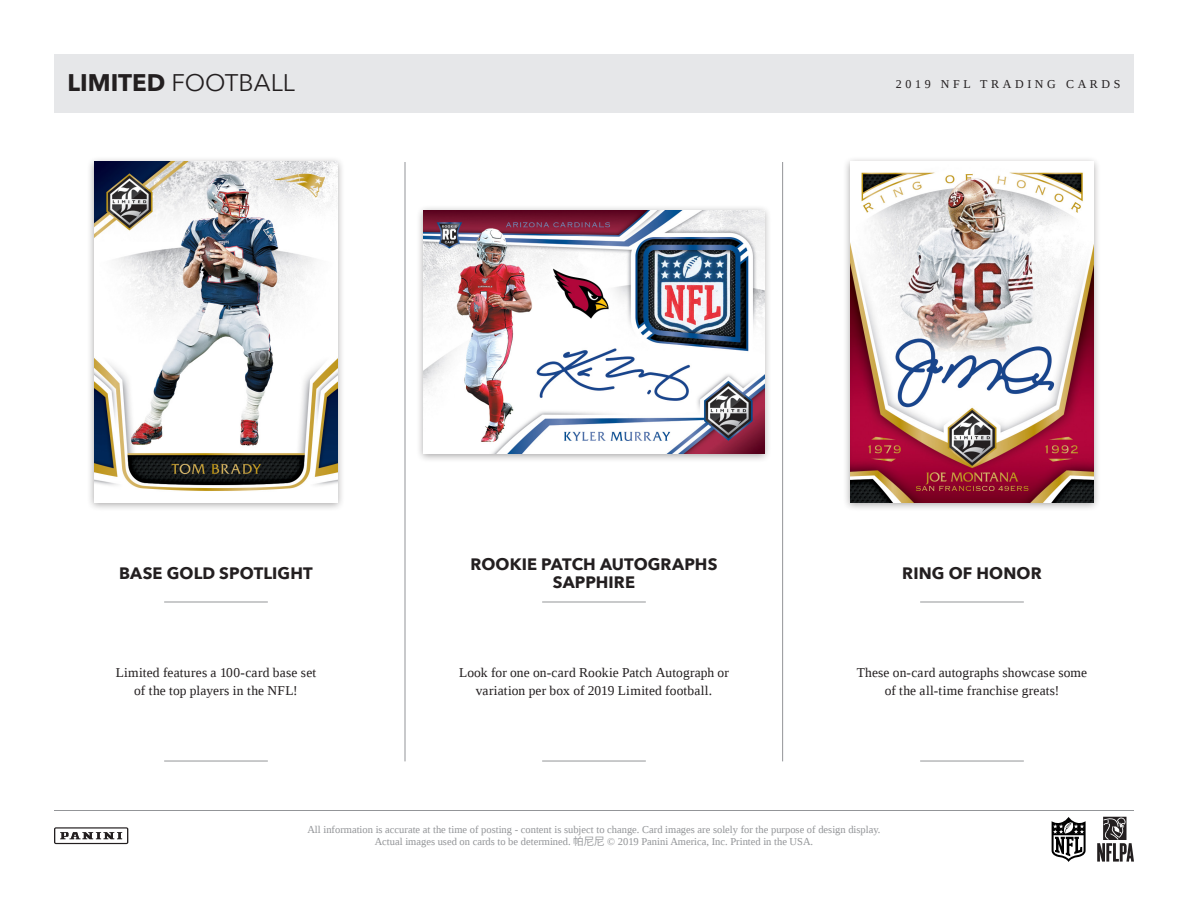
<style>
.page{position:relative;width:1188px;height:918px;background:#fff}
.page>*{position:absolute;margin:0;border:0;box-sizing:border-box;transform-origin:0 0}
.t1{font:24px "Avenir Next";color:#231f20}
.t2{font:700 16.5px/18px "Avenir Next";letter-spacing:.005em;color:#231f20;text-align:center}
.t3{font:13.5px/18px "Liberation Serif";letter-spacing:.01em;color:#231f20;text-align:center}
.t4{font:12px "Liberation Serif";letter-spacing:.3em;color:#231f20}
.t5{font:10.5px/12.6px "Liberation Serif";color:#939598;text-align:center}
.s1{font-weight:700}
.s2{font-family:"Koz Go Pr 6 N"}
</style>
<div class="page">
<hr style="left:405px;top:162px;width:1px;height:599px;background:#939598">
<hr style="left:782px;top:162px;width:1px;height:599px;background:#939598">
<hr style="left:164px;top:602px;width:104px;height:1px;background:#939598">
<hr style="left:164px;top:761px;width:104px;height:1px;background:#939598">
<hr style="left:542px;top:602px;width:104px;height:1px;background:#939598">
<hr style="left:542px;top:761px;width:104px;height:1px;background:#939598">
<hr style="left:920px;top:602px;width:104px;height:1px;background:#939598">
<hr style="left:920px;top:761px;width:104px;height:1px;background:#939598">
<div style="left:87px;top:157px;width:258px;height:355px;background:#231f20;opacity:.4"></div>
<img style="left:94px;top:162px;width:243px;height:340px">
<div style="left:417px;top:205px;width:355px;height:258px;background:#231f20;opacity:.4"></div>
<img style="left:424px;top:210px;width:340px;height:243px">
<div style="left:843px;top:157px;width:258px;height:355px;background:#231f20;opacity:.4"></div>
<img style="left:850px;top:162px;width:244px;height:340px">
<hr style="left:54px;top:810px;width:1080px;height:1px;background:#939598">
<svg style="left:54px;top:827px;width:74px;height:17px"></svg>
<svg style="left:1097px;top:817px;width:37px;height:45px"></svg>
<svg style="left:1051px;top:817px;width:35px;height:45px"></svg>
<div style="left:54px;top:54px;width:1080px;height:58px;background:#e6e7e9"></div>
<p class="t1" style="left:68px;top:69px;width:229px"><span class="s1">LIMITED</span> FOOTBALL</p>
<p class="t4" style="left:896px;top:76px;width:226px">2019 NFL TRADING CARDS</p>
<p class="t2" style="left:119px;top:564px;width:195px">BASE GOLD SPOTLIGHT</p>
<p class="t2" style="left:471px;top:555px;width:248px">ROOKIE PATCH AUTOGRAPHS<br>SAPPHIRE</p>
<p class="t2" style="left:902px;top:564px;width:141px">RING OF HONOR</p>
<p class="t3" style="left:116px;top:664px;width:202px">Limited features a 100-card base set of the top players in the NFL!</p>
<p class="t3" style="left:459px;top:664px;width:271px">Look for one on-card Rookie Patch Autograph or variation per box of 2019 Limited football.</p>
<p class="t3" style="left:857px;top:664px;width:232px">These on-card autographs showcase some of the all-time franchise greats!</p>
<p class="t5" style="left:307px;top:823px;width:575px">All information is accurate at the time of posting - content is subject to change. Card images are solely for the purpose of design display.<br>Actual images used on cards to be determined. <span class="s2">帕尼尼</span> © 2019 Panini America, Inc. Printed in the USA.</p>
</div>
